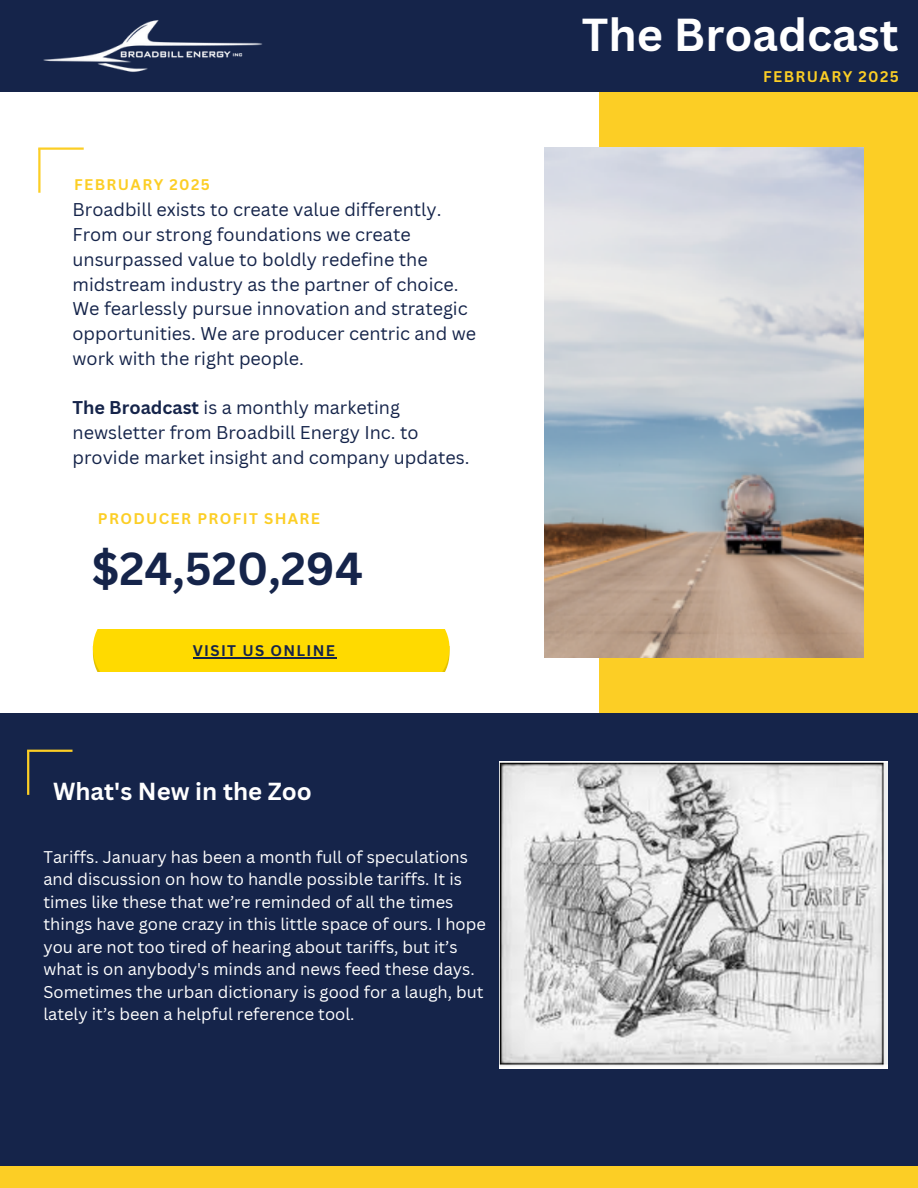
<style>
.page{position:relative;width:918px;height:1188px;background:#fff}
.page>*{position:absolute;margin:0;border:0;box-sizing:border-box;transform-origin:0 0}
.t1{font:700 45px "Canva Sans";color:#fff}
.t2{font:700 45px "Canva Sans";color:#15244a}
.t3{font:700 24px "Canva Sans";color:#fff}
.t4{font:18px/24.8px "Canva Sans";color:#15244a}
.t5{font:16.5px/22.5px "Canva Sans";color:#fff}
.t6{font:700 15px "Canva Sans";letter-spacing:.09em;color:#fcce25}
.t7{font:700 15px "Canva Sans";letter-spacing:.09em;color:#15244a}
.s1{font-weight:700}
</style>
<div class="page">
<div style="left:0;top:0;width:918px;height:92px;background:#15244a"></div>
<div style="left:0;top:713px;width:918px;height:453px;background:#15244a"></div>
<div style="left:0;top:1166px;width:918px;height:22px;background:#fcce25"></div>
<img style="left:43px;top:20px;width:219px;height:52px">
<div style="left:599px;top:92px;width:319px;height:621px;background:#fcce25"></div>
<img style="left:544px;top:147px;width:320px;height:510px">
<hr style="left:38px;top:147px;width:46px;height:3px;background:#fcce25">
<hr style="left:38px;top:149px;width:3px;height:44px;background:#fcce25">
<div style="left:93px;top:630px;width:357px;height:42px;background:#ffda00"></div>
<hr style="left:193px;top:657px;width:143px;height:1px;background:#15244a">
<hr style="left:27px;top:750px;width:46px;height:2px;background:#fcce25">
<hr style="left:27px;top:751px;width:2px;height:44px;background:#fcce25">
<img style="left:499px;top:762px;width:388px;height:307px">
<h3 class="t6" style="left:74px;top:174px;width:137px">FEBRUARY 2025</h3>
<p class="t4" style="left:73px;top:197px;width:405px">Broadbill exists to create value differently.<br>From our strong foundations we create unsurpassed value to boldly redefine the midstream industry as the partner of choice.<br>We fearlessly pursue innovation and strategic opportunities. We are producer centric and we work with the right people.</p>
<p class="t4" style="left:73px;top:395px;width:399px"><span class="s1">The Broadcast</span> is a monthly marketing newsletter from Broadbill Energy Inc. to provide market insight and company updates.</p>
<h3 class="t6" style="left:98px;top:508px;width:224px">PRODUCER PROFIT SHARE</h3>
<p class="t2" style="left:92px;top:537px;width:273px">$24,520,294</p>
<p class="t7" style="left:193px;top:640px;width:144px">VISIT US ONLINE</p>
<p class="t3" style="left:53px;top:775px;width:260px">What's New in the Zoo</p>
<h1 class="t5" style="left:43px;top:845px;width:444px">Tariffs. January has been a month full of speculations and discussion on how to handle possible tariffs. It is times like these that we’re reminded of all the times things have gone crazy in this little space of ours. I hope you are not too tired of hearing about tariffs, but it’s what is on anybody's minds and news feed these days.<br>Sometimes the urban dictionary is good for a laugh, but lately it’s been a helpful reference tool.</h1>
<h1 class="t1" style="left:582px;top:3px;width:318px">The Broadcast</h1>
<p class="t6" style="left:763px;top:66px;width:137px">FEBRUARY 2025</p>
</div>
